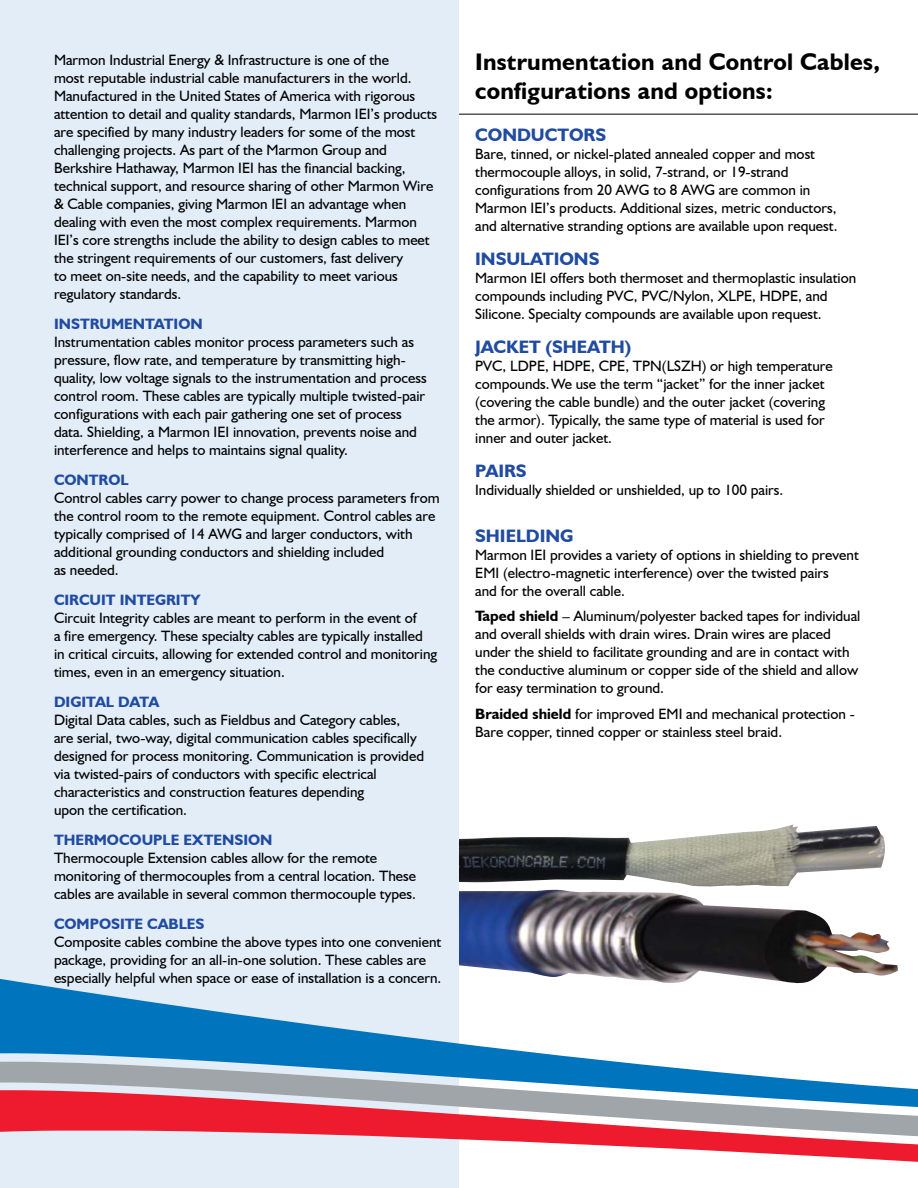
<style>
.page{position:relative;width:918px;height:1188px;background:#fff}
.page>*{position:absolute;margin:0;border:0;box-sizing:border-box;transform-origin:0 0}
.t1{font:700 24px/28.8px "Humanist 521 BT";letter-spacing:.01em;color:#000}
.t2{font:700 18px "Humanist 521 BT";color:#204ba0}
.t3{font:15px/18px "Humanist 521 BT";color:#000}
.t4{font:700 15px "Humanist 521 BT";color:#204ba0}
.s1{font-weight:700}
</style>
<div class="page">
<div style="left:0;top:0;width:459px;height:1188px;background:#e2edf8"></div>
<svg style="left:0;top:979px;width:918px;height:111px"></svg>
<svg style="left:0;top:1090px;width:918px;height:72px"></svg>
<img style="left:459px;top:824px;width:426px;height:63px">
<hr style="left:459px;top:114px;width:459px;height:1px;background:#000">
<img style="left:459px;top:890px;width:439px;height:95px">
<p class="t3" style="left:54px;top:53px;width:385px">Marmon Industrial Energy &amp; Infrastructure is one of the<br>most reputable industrial cable manufacturers in the world.<br>Manufactured in the United States of America with rigorous attention to detail and quality standards, Marmon IEI’s products are specified by many industry leaders for some of the most challenging projects. As part of the Marmon Group and Berkshire Hathaway, Marmon IEI has the financial backing, technical support, and resource sharing of other Marmon Wire &amp; Cable companies, giving Marmon IEI an advantage when dealing with even the most complex requirements. Marmon IEI’s core strengths include the ability to design cables to meet the stringent requirements of our customers, fast delivery<br>to meet on-site needs, and the capability to meet various regulatory standards.</p>
<p class="t4" style="left:54px;top:319px;width:150px">INSTRUMENTATION</p>
<p class="t3" style="left:54px;top:335px;width:374px">Instrumentation cables monitor process parameters such as pressure, flow rate, and temperature by transmitting high&shy;quality, low voltage signals to the instrumentation and process control room. These cables are typically multiple twisted-pair configurations with each pair gathering one set of process data. Shielding, a Marmon IEI innovation, prevents noise and interference and helps to maintains signal quality.</p>
<p class="t4" style="left:54px;top:475px;width:76px">CONTROL</p>
<p class="t3" style="left:54px;top:491px;width:387px">Control cables carry power to change process parameters from the control room to the remote equipment. Control cables are typically comprised of 14 AWG and larger conductors, with additional grounding conductors and shielding included<br>as needed.</p>
<p class="t4" style="left:54px;top:595px;width:148px">CIRCUIT INTEGRITY</p>
<p class="t3" style="left:54px;top:611px;width:385px">Circuit Integrity cables are meant to perform in the event of<br>a fire emergency. These specialty cables are typically installed<br>in critical circuits, allowing for extended control and monitoring times, even in an emergency situation.</p>
<p class="t4" style="left:54px;top:697px;width:107px">DIGITAL DATA</p>
<p class="t3" style="left:54px;top:713px;width:372px">Digital Data cables, such as Fieldbus and Category cables,<br>are serial, two-way, digital communication cables specifically designed for process monitoring. Communication is provided via twisted-pairs of conductors with specific electrical characteristics and construction features depending<br>upon the certification.</p>
<p class="t4" style="left:54px;top:835px;width:220px">THERMOCOUPLE EXTENSION</p>
<p class="t3" style="left:54px;top:851px;width:364px">Thermocouple Extension cables allow for the remote monitoring of thermocouples from a central location. These cables are available in several common thermocouple types.</p>
<p class="t4" style="left:54px;top:919px;width:152px">COMPOSITE CABLES</p>
<p class="t3" style="left:54px;top:935px;width:389px">Composite cables combine the above types into one convenient package, providing for an all-in-one solution. These cables are especially helpful when space or ease of installation is a concern.</p>
<h1 class="t1" style="left:475px;top:50px;width:406px">Instrumentation and Control Cables, configurations and options:</h1>
<p class="t2" style="left:475px;top:128px;width:132px">CONDUCTORS</p>
<p class="t3" style="left:475px;top:146px;width:364px">Bare, tinned, or nickel-plated annealed copper and most thermocouple alloys, in solid, 7-strand, or 19-strand configurations from 20 AWG to 8 AWG are common in Marmon IEI’s products. Additional sizes, metric conductors, and alternative stranding options are available upon request.</p>
<p class="t2" style="left:475px;top:252px;width:126px">INSULATIONS</p>
<p class="t3" style="left:475px;top:270px;width:383px">Marmon IEI offers both thermoset and thermoplastic insulation compounds including PVC, PVC/Nylon, XLPE, HDPE, and<br>Silicone. Specialty compounds are available upon request.</p>
<p class="t2" style="left:475px;top:340px;width:158px">JACKET (SHEATH)</p>
<p class="t3" style="left:475px;top:358px;width:359px">PVC, LDPE, HDPE, CPE, TPN(LSZH) or high temperature compounds.We use the term “jacket” for the inner jacket (covering the cable bundle) and the outer jacket (covering the armor). Typically, the same type of material is used for inner and outer jacket.</p>
<p class="t2" style="left:475px;top:464px;width:53px">PAIRS</p>
<p class="t3" style="left:475px;top:483px;width:310px">Individually shielded or unshielded, up to 100 pairs.</p>
<p class="t2" style="left:475px;top:529px;width:100px">SHIELDING</p>
<p class="t3" style="left:475px;top:547px;width:385px">Marmon IEI provides a variety of options in shielding to prevent<br>EMI (electro-magnetic interference) over the twisted pairs<br>and for the overall cable.</p>
<p class="t3" style="left:475px;top:609px;width:387px"><span class="s1">Taped shield</span> – Aluminum/polyester backed tapes for individual and overall shields with drain wires. Drain wires are placed under the shield to facilitate grounding and are in contact with the conductive aluminum or copper side of the shield and allow for easy termination to ground.</p>
<p class="t3" style="left:475px;top:706px;width:381px"><span class="s1">Braided shield</span> for improved EMI and mechanical protection -<br>Bare copper, tinned copper or stainless steel braid.</p>
</div>
